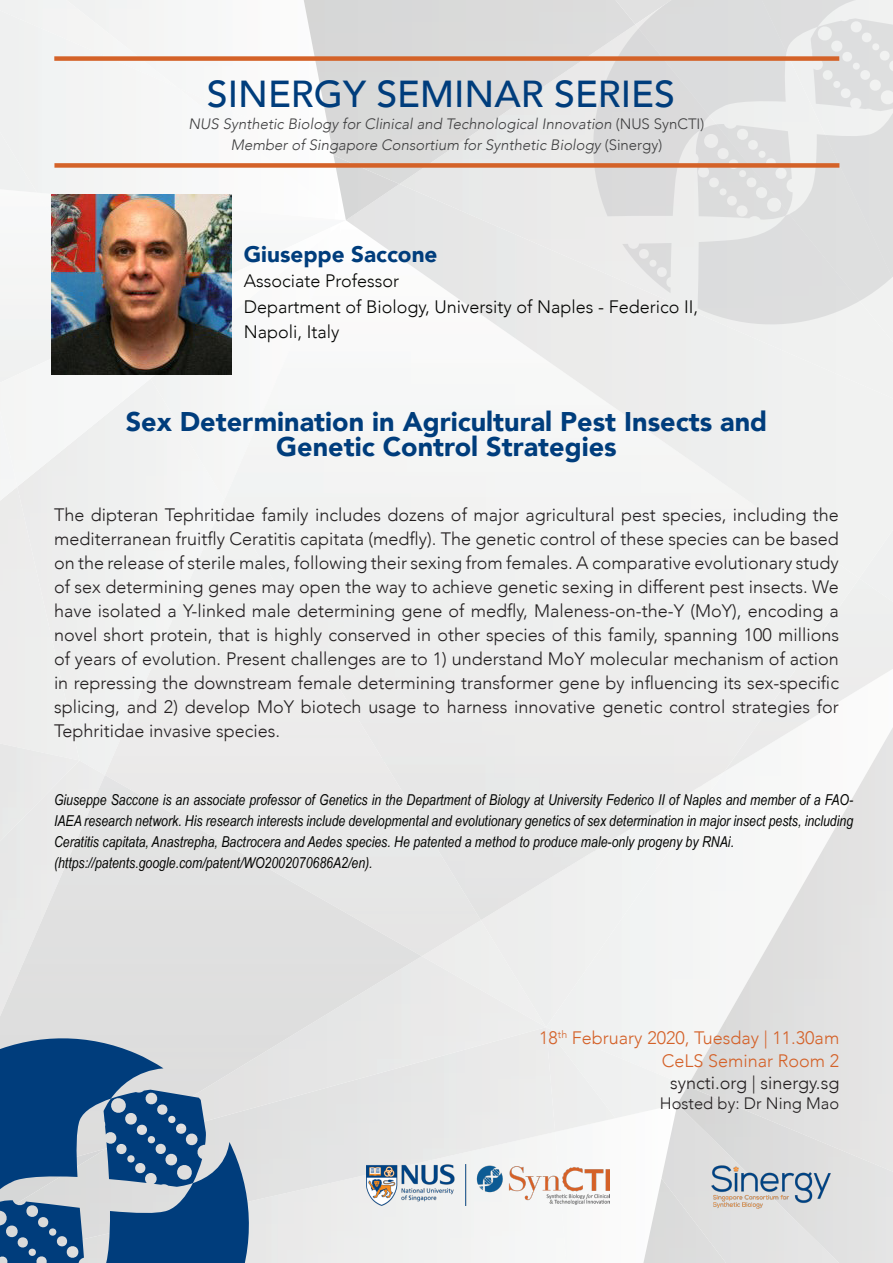
<style>
.page{position:relative;width:893px;height:1263px;background:#fff}
.page>*{position:absolute;margin:0;border:0;box-sizing:border-box;transform-origin:0 0}
.t1{font:500 37.5px "Avenir";color:#003d7c}
.t2{font:900 27px "Avenir";color:#003d7c}
.t3{font:900 22.5px "Avenir";color:#003d7c}
.t4{font:300 18px/24px "Avenir";color:#231f20;text-align:justify}
.t5{font:300 18px "Avenir";color:#040503}
.t6{font:300 18px "Avenir";color:#d46128}
.t7{font:300 16.5px "Avenir";color:#231f20}
.t8{font:italic 15px/21px "Arial Narrow";color:#040503;text-align:justify}
.t9{font:italic 300 15px "Avenir";color:#3e3e3f}
.s1{font-style:normal}
</style>
<div class="page">
<img style="left:0;top:487px;width:17px;height:14px">
<img style="left:688px;top:727px;width:205px;height:359px">
<img style="left:661px;top:1118px;width:16px;height:60px">
<img style="left:256px;top:1132px;width:299px;height:126px">
<div style="left:17px;top:487px;width:133px;height:273px;background:#edeeed"></div>
<div style="left:0;top:327px;width:150px;height:160px;background:#f4f5f4"></div>
<div style="left:105px;top:500px;width:376px;height:456px;background:#edeeed"></div>
<div style="left:37px;top:220px;width:15px;height:107px;background:#f5f5f4"></div>
<div style="left:481px;top:787px;width:243px;height:240px;background:#f1f3f3"></div>
<img style="left:119px;top:220px;width:210px;height:159px">
<div style="left:435px;top:578px;width:161px;height:342px;background:#ebebea"></div>
<div style="left:382px;top:578px;width:55px;height:270px;background:#ebebeb"></div>
<div style="left:594px;top:578px;width:108px;height:273px;background:#ededec"></div>
<img style="left:329px;top:220px;width:55px;height:542px">
<div style="left:700px;top:578px;width:54px;height:209px;background:#edeeee"></div>
<div style="left:752px;top:578px;width:56px;height:154px;background:#eeefee"></div>
<div style="left:276px;top:253px;width:56px;height:423px;background:#f3f3f3"></div>
<div style="left:805px;top:578px;width:54px;height:77px;background:#efefef"></div>
<div style="left:224px;top:376px;width:54px;height:212px;background:#f1f3f3"></div>
<img style="left:346px;top:184px;width:547px;height:394px">
<img style="left:346px;top:155px;width:53px;height:65px">
<div style="left:0;top:10px;width:346px;height:210px;background:#f6f6f6"></div>
<div style="left:422px;top:956px;width:124px;height:192px;background:#ebebea"></div>
<div style="left:0;top:775px;width:422px;height:403px;background:#e3e4e4"></div>
<img style="left:643px;top:1178px;width:83px;height:85px">
<div style="left:546px;top:1027px;width:69px;height:105px;background:#eeefee"></div>
<svg style="left:0;top:1013px;width:256px;height:250px;background:#5e81a5"></svg>
<svg style="left:588px;top:0;width:280px;height:216px;background:#ddddde"></svg>
<svg style="left:622px;top:243px;width:49px;height:50px;background:#e4e4e4"></svg>
<svg style="left:811px;top:18px;width:82px;height:50px"></svg>
<svg style="left:698px;top:68px;width:195px;height:266px;fill:#dedfdf"></svg>
<svg style="left:696px;top:124px;width:97px;height:96px;background:#e0e1e1"></svg>
<img style="left:367px;top:1165px;width:243px;height:41px">
<div style="left:54px;top:163px;width:785px;height:5px;background:#d46228"></div>
<div style="left:54px;top:56px;width:785px;height:5px;background:#d46228"></div>
<img style="left:703px;top:1161px;width:136px;height:49px">
<img style="left:52px;top:194px;width:179px;height:180px">
<p class="t1" style="left:207px;top:62px;width:470px">SINERGY SEMINAR SERIES</p>
<p class="t9" style="left:189px;top:115px;width:517px">NUS Synthetic Biology for Clinical and Technological Innovation <span class="s1">(NUS SynCTI)</span></p>
<p class="t9" style="left:231px;top:136px;width:433px">Member of Singapore Consortium for Synthetic Biology <span class="s1">(Sinergy)</span></p>
<p class="t3" style="left:244px;top:235px;width:195px">Giuseppe Saccone</p>
<p class="t5" style="left:244px;top:270px;width:157px">Associate Professor</p>
<p class="t5" style="left:244px;top:296px;width:456px">Department of Biology, University of Naples - Federico II,</p>
<p class="t5" style="left:244px;top:321px;width:97px">Napoli, Italy</p>
<p class="t2" style="left:126px;top:398px;width:643px">Sex Determination in Agricultural Pest Insects and</p>
<p class="t2" style="left:276px;top:424px;width:342px">Genetic Control Strategies</p>
<p class="t4" style="left:54px;top:502px;width:786px">The dipteran Tephritidae family includes dozens of major agricultural pest species, including the mediterranean fruitfly Ceratitis capitata (medfly). The genetic control of these species can be based on the release of sterile males, following their sexing from females. A comparative evolutionary study of sex determining genes may open the way to achieve genetic sexing in different pest insects. We have isolated a Y-linked male determining gene of medfly, Maleness-on-the-Y (MoY), encoding a novel short protein, that is highly conserved in other species of this family, spanning 100 millions of years of evolution. Present challenges are to 1) understand MoY molecular mechanism of action in repressing the downstream female determining transformer gene by influencing its sex-specific splicing, and 2) develop MoY biotech usage to harness innovative genetic control strategies for Tephritidae invasive species.</p>
<p class="t8" style="left:54px;top:789px;width:801px">Giuseppe Saccone is an associate professor of Genetics in the Department of Biology at University Federico II of Naples and member of a FAO-IAEA research network. His research interests include developmental and evolutionary genetics of sex determination in major insect pests, including Ceratitis capitata, Anastrepha, Bactrocera and Aedes species. He patented a method to produce male-only progeny by RNAi.</p>
<p class="t8" style="left:54px;top:852px;width:320px">(https://patents.google.com/patent/WO2002070686A2/en).</p>
<p class="t6" style="left:539px;top:1027px;width:302px">18<sup>th</sup> February 2020, Tuesday | 11.30am</p>
<p class="t6" style="left:662px;top:1050px;width:179px">CeLS Seminar Room 2</p>
<p class="t4" style="left:670px;top:1071px;width:171px">syncti.org | sinergy.sg</p>
<p class="t7" style="left:660px;top:1093px;width:181px">Hosted by: Dr Ning Mao</p>
</div>
